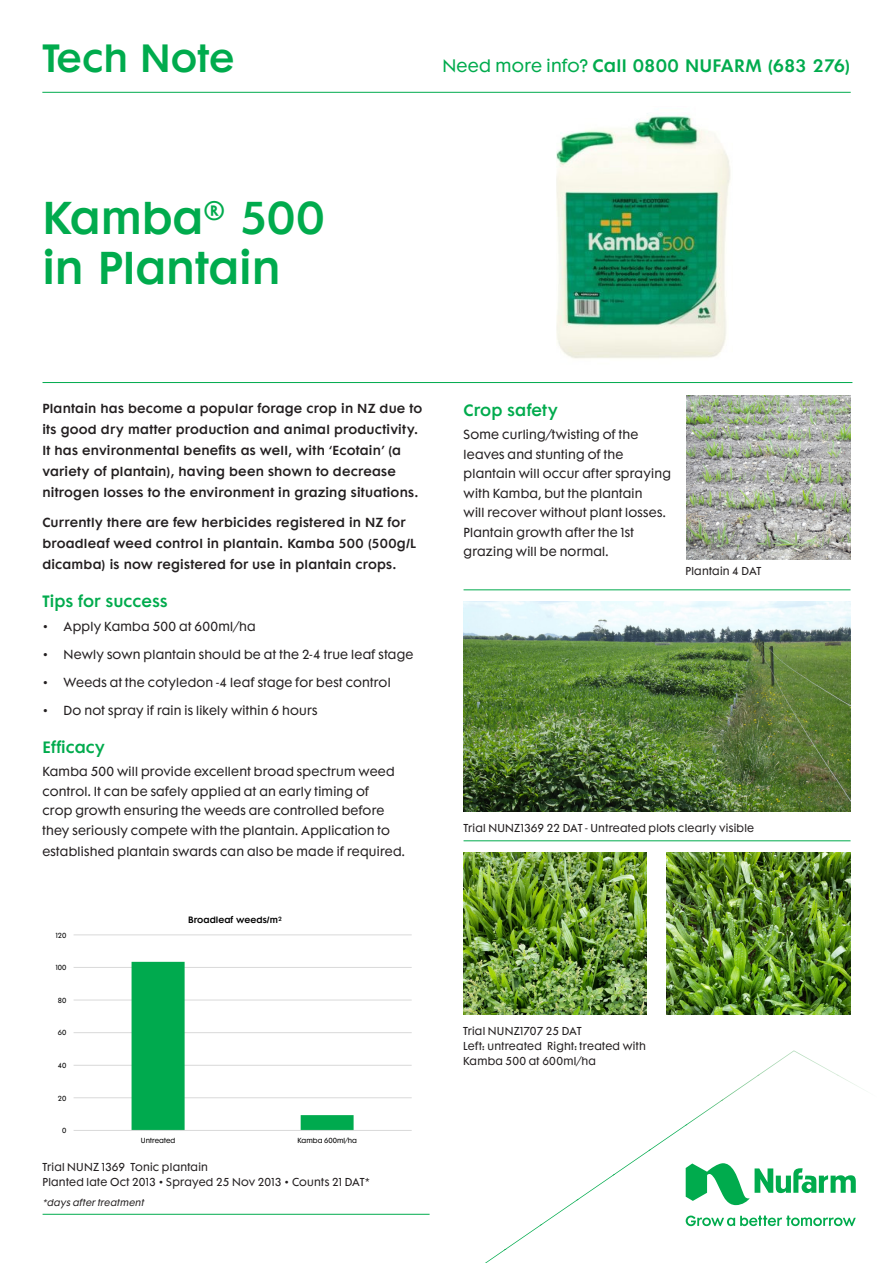
<style>
.page{position:relative;width:893px;height:1263px;background:#fff}
.page>*{position:absolute;margin:0;border:0;box-sizing:border-box;transform-origin:0 0}
.t1{font:600 42px/50.4px "Futura Maxi Std";letter-spacing:-.005em;color:#00ab4d}
.KnowHow_TechNotes{font:600 36px "Futura Maxi Std";color:#00ab4d}
.Body_copy{font:600 16.5px "Futura Maxi Std";letter-spacing:.005em;color:#00ab4d}
.Paragraph_heading{font:600 15px "Futura Maxi Std";letter-spacing:.01em;color:#00ab4d}
.Body_copy-2{font:12px/19.5px "Futura Maxi Std";letter-spacing:.02em;color:#231f20}
.intro_copy{font:600 12px/21px "Futura Maxi Std";letter-spacing:.015em;color:#231f20}
.Body_copy-3{font:10.5px/15px "Futura Maxi Std";letter-spacing:.025em;color:#231f20}
.Body_copy-4{font:italic 9px "Futura Maxi Std";color:#231f20}
.t2{font:600 8.4px "Futura Maxi Std";color:#000}
.t3{font:6.75px "Futura Maxi Std";color:#000}
.s1{font-weight:400}
</style>
<div class="page">
<img style="left:722px;top:1076px;width:36px;height:24px">
<img style="left:839px;top:1076px;width:27px;height:15px">
<img style="left:687px;top:1100px;width:36px;height:25px">
<img style="left:757px;top:1050px;width:83px;height:26px">
<img style="left:650px;top:1124px;width:37px;height:26px">
<img style="left:614px;top:1149px;width:37px;height:26px">
<img style="left:578px;top:1174px;width:37px;height:25px">
<img style="left:542px;top:1199px;width:37px;height:26px">
<img style="left:505px;top:1224px;width:37px;height:25px">
<img style="left:485px;top:1249px;width:22px;height:14px">
<svg style="left:686px;top:1163px;width:170px;height:63px"></svg>
<hr style="left:43px;top:382px;width:809px;height:1px;background:#00ab4d">
<hr style="left:42px;top:92px;width:809px;height:1px;background:#00ab4d">
<img style="left:667px;top:852px;width:183px;height:163px">
<img style="left:463px;top:852px;width:184px;height:163px">
<img style="left:464px;top:602px;width:386px;height:210px">
<hr style="left:464px;top:840px;width:386px;height:1px;background:#00ab4d">
<hr style="left:464px;top:590px;width:386px;height:1px;background:#00ab4d">
<hr style="left:43px;top:1214px;width:387px;height:1px;background:#00ab4d">
<hr style="left:74px;top:1097px;width:338px;height:1px;background:#d9d9d9">
<hr style="left:74px;top:1065px;width:338px;height:1px;background:#d9d9d9">
<hr style="left:74px;top:1032px;width:338px;height:1px;background:#d9d9d9">
<hr style="left:74px;top:1000px;width:338px;height:1px;background:#d9d9d9">
<hr style="left:74px;top:967px;width:338px;height:1px;background:#d9d9d9">
<hr style="left:74px;top:935px;width:338px;height:1px;background:#d9d9d9">
<svg style="left:132px;top:962px;width:222px;height:168px"></svg>
<hr style="left:74px;top:1130px;width:338px;height:1px;background:#d9d9d9">
<img style="left:686px;top:395px;width:164px;height:164px">
<img style="left:557px;top:113px;width:174px;height:246px">
<p class="KnowHow_TechNotes" style="left:42px;top:34px;width:194px">Tech Note</p>
<p class="Body_copy" style="left:442px;top:55px;width:410px"><span class="s1">Need more info?</span> Call 0800 NUFARM (683 276)</p>
<p class="t1" style="left:42px;top:192px;width:284px">Kamba<sup>®</sup> 500 in Plantain</p>
<p class="intro_copy" style="left:42px;top:398px;width:382px">Plantain has become a popular forage crop in NZ due to its good dry matter production and animal productivity.<br>It has environmental benefits as well, with ‘Ecotain’ (a variety of plantain), having been shown to decrease nitrogen losses to the environment in grazing situations.</p>
<p class="intro_copy" style="left:42px;top:512px;width:375px">Currently there are few herbicides registered in NZ for broadleaf weed control in plantain. Kamba 500 (500g/L dicamba) is now registered for use in plantain crops.</p>
<p class="Paragraph_heading" style="left:42px;top:591px;width:127px">Tips for success</p>
<p class="Body_copy-2" style="left:42px;top:616px;width:215px">• Apply Kamba 500 at 600ml/ha</p>
<p class="Body_copy-2" style="left:42px;top:644px;width:373px">• Newly sown plantain should be at the 2-4 true leaf stage</p>
<p class="Body_copy-2" style="left:42px;top:672px;width:350px">• Weeds at the cotyledon -4 leaf stage for best control</p>
<p class="Body_copy-2" style="left:42px;top:700px;width:277px">• Do not spray if rain is likely within 6 hours</p>
<p class="Paragraph_heading" style="left:42px;top:737px;width:64px">Efficacy</p>
<p class="Body_copy-2" style="left:42px;top:762px;width:354px">Kamba 500 will provide excellent broad spectrum weed control. It can be safely applied at an early timing of crop growth ensuring the weeds are controlled before they seriously compete with the plantain. Application to</p>
<p class="Body_copy-2" style="left:42px;top:841px;width:364px">established plantain swards can also be made if required.</p>
<p class="t3" style="left:56px;top:931px;width:12px">120</p>
<p class="t3" style="left:56px;top:963px;width:12px">100</p>
<p class="t3" style="left:58px;top:996px;width:10px">80</p>
<p class="t3" style="left:58px;top:1028px;width:10px">60</p>
<p class="t3" style="left:58px;top:1061px;width:10px">40</p>
<p class="t3" style="left:58px;top:1093px;width:10px">20</p>
<p class="t3" style="left:62px;top:1126px;width:6px">0</p>
<p class="t2" style="left:188px;top:914px;width:95px">Broadleaf weeds/m<sup>2</sup></p>
<p class="t3" style="left:141px;top:1136px;width:36px">Untreated</p>
<p class="t3" style="left:297px;top:1136px;width:61px">Kamba 600ml/ha</p>
<p class="Body_copy-3" style="left:42px;top:1160px;width:167px">Trial NUNZ 1369 Tonic plantain</p>
<p class="Body_copy-3" style="left:42px;top:1175px;width:329px">Planted late Oct 2013 • Sprayed 25 Nov 2013 • Counts 21 DAT*</p>
<p class="Body_copy-4" style="left:42px;top:1196px;width:105px">*days aftertreatment</p>
<p class="Paragraph_heading" style="left:464px;top:400px;width:96px">Crop safety</p>
<p class="Body_copy-2" style="left:464px;top:425px;width:209px">Some curling/twisting of the leaves and stunting of the plantain will occur after spraying with Kamba, but the plantain<br>will recover without plant losses.<br>Plantain growth after the 1st grazing will be normal.</p>
<p class="Body_copy-3" style="left:685px;top:563px;width:77px">Plantain 4 DAT</p>
<p class="Body_copy-3" style="left:464px;top:820px;width:292px">Trial NUNZ1369 22 DAT - Untreated plots clearly visible</p>
<p class="Body_copy-3" style="left:463px;top:1024px;width:120px">Trial NUNZ1707 25 DAT</p>
<p class="Body_copy-3" style="left:463px;top:1039px;width:184px">Left: untreated Right: treated with<br>Kamba 500 at 600ml/ha</p>
</div>
